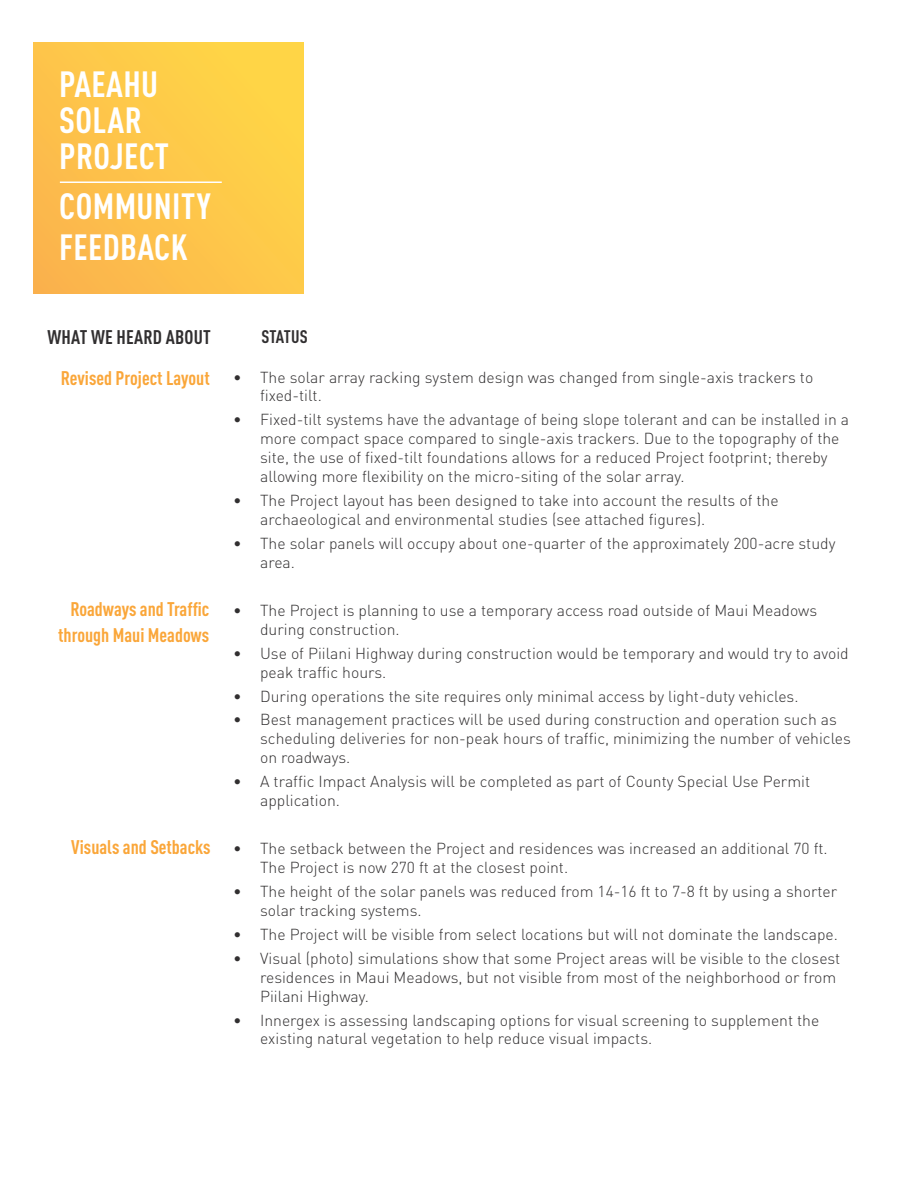
<style>
.page{position:relative;width:918px;height:1188px;background:#fff}
.page>*{position:absolute;margin:0;border:0;box-sizing:border-box;transform-origin:0 0}
.Titre{font:700 condensed 36px/40.5px "DINOT";letter-spacing:.01em;color:#fff}
.Titre-2{font:700 condensed 19.5px "DINOT";color:#faa639}
.intro{font:700 condensed 19.5px "DINOT";letter-spacing:.01em;color:#312f30}
.intro-2{font:700 condensed 18px "DINOT";letter-spacing:.005em;color:#312f30}
.t1{font:300 15.75px/18.9px "DINOT";color:#312f30}
</style>
<div class="page">
<div style="left:34px;top:42px;width:269px;height:252px;background:linear-gradient(to right,#fcbb4c,#ffd347)"></div>
<hr style="left:60px;top:182px;width:162px;height:1px;background:#fff">
<p class="Titre" style="left:59px;top:64px;width:100px">PAEAHU</p>
<p class="Titre" style="left:59px;top:99px;width:84px">SOLAR</p>
<p class="Titre" style="left:59px;top:135px;width:111px">PROJECT</p>
<p class="Titre" style="left:59px;top:186px;width:153px">COMMUNITY<br>FEEDBACK</p>
<p class="intro" style="left:47px;top:326px;width:165px">WHAT WE HEARD ABOUT</p>
<p class="intro-2" style="left:261px;top:326px;width:48px">STATUS</p>
<p class="Titre-2" style="left:61px;top:367px;width:150px">Revised Project Layout</p>
<p class="t1" style="left:260px;top:367px;width:555px;text-indent:-27px">• The solar array racking system design was changed from single-axis trackers to fixed-tilt.</p>
<p class="t1" style="left:260px;top:410px;width:590px;text-indent:-27px">• Fixed-tilt systems have the advantage of being slope tolerant and can be installed in a more compact space compared to single-axis trackers. Due to the topography of the site, the use of fixed-tilt foundations allows for a reduced Project footprint; thereby allowing more flexibility on the micro-siting of the solar array.</p>
<p class="t1" style="left:260px;top:490px;width:520px;text-indent:-27px">• The Project layout has been designed to take into account the results of the archaeological and environmental studies (see attached figures).</p>
<p class="t1" style="left:260px;top:533px;width:577px;text-indent:-27px">• The solar panels will occupy about one-quarter of the approximately 200-acre study area.</p>
<p class="t1" style="left:260px;top:600px;width:559px;text-indent:-27px">• The Project is planning to use a temporary access road outside of Maui Meadows during construction.</p>
<p class="t1" style="left:260px;top:643px;width:590px;text-indent:-27px">• Use of Piilani Highway during construction would be temporary and would try to avoid peak traffic hours.</p>
<p class="t1" style="left:233px;top:686px;width:567px">• During operations the site requires only minimal access by light-duty vehicles.</p>
<p class="t1" style="left:260px;top:710px;width:592px;text-indent:-27px">• Best management practices will be used during construction and operation such as scheduling deliveries for non-peak hours of traffic, minimizing the number of vehicles on roadways.</p>
<p class="t1" style="left:260px;top:771px;width:552px;text-indent:-27px">• A traffic Impact Analysis will be completed as part of County Special Use Permit application.</p>
<p class="t1" style="left:260px;top:838px;width:569px;text-indent:-27px">• The setback between the Project and residences was increased an additional 70 ft.<br>The Project is now 270 ft at the closest point.</p>
<p class="t1" style="left:260px;top:881px;width:579px;text-indent:-27px">• The height of the solar panels was reduced from 14-16 ft to 7-8 ft by using a shorter solar tracking systems.</p>
<p class="t1" style="left:233px;top:924px;width:606px">• The Project will be visible from select locations but will not dominate the landscape.</p>
<p class="t1" style="left:260px;top:948px;width:582px;text-indent:-27px">• Visual (photo) simulations show that some Project areas will be visible to the closest residences in Maui Meadows, but not visible from most of the neighborhood or from<br>Piilani Highway.</p>
<p class="t1" style="left:260px;top:1010px;width:561px;text-indent:-27px">• Innergex is assessing landscaping options for visual screening to supplement the existing natural vegetation to help reduce visual impacts.</p>
<p class="Titre-2" style="left:70px;top:597px;width:140px">Roadways and Traffic</p>
<p class="Titre-2" style="left:58px;top:623px;width:152px">through Maui Meadows</p>
<p class="Titre-2" style="left:71px;top:835px;width:141px">Visuals and Setbacks</p>
</div>
